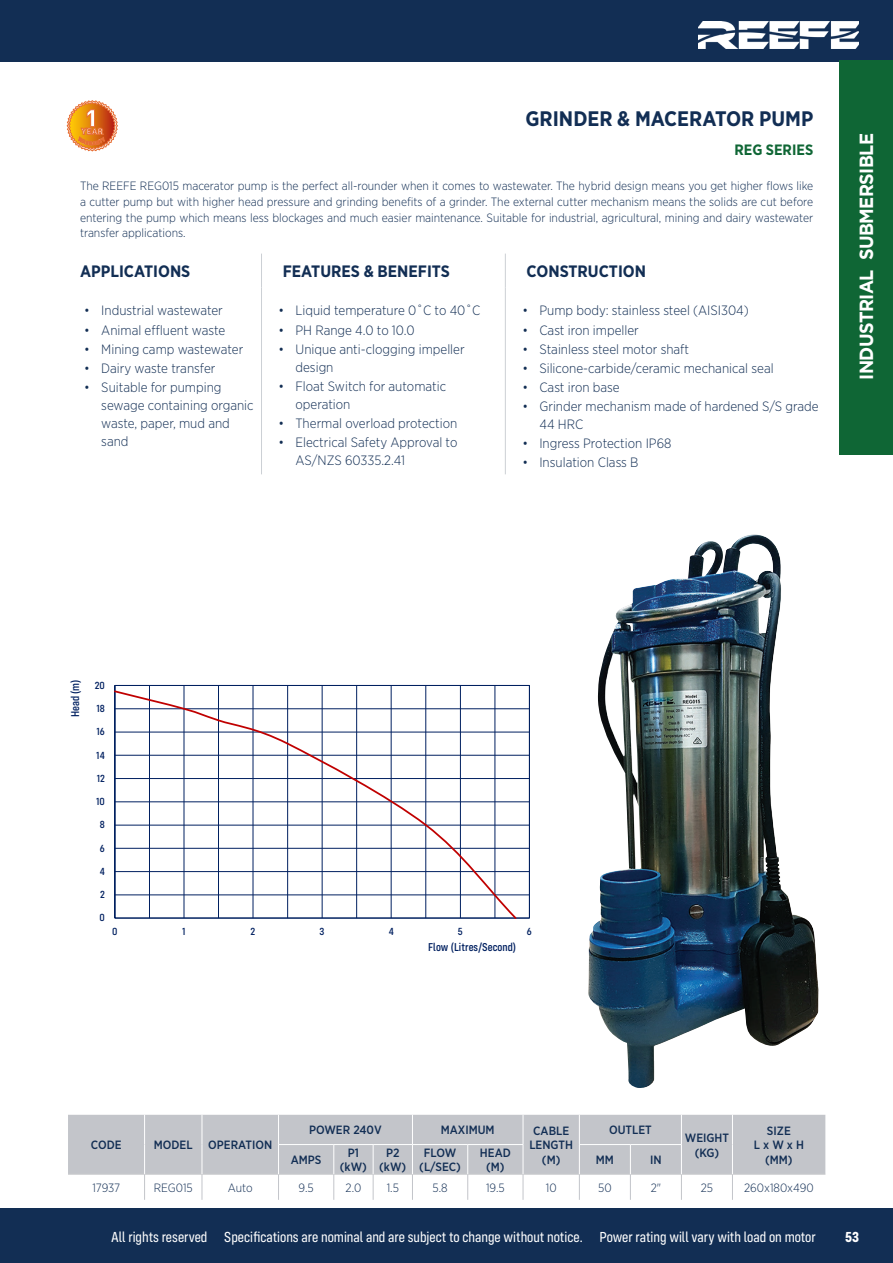
<style>
.page{position:relative;width:893px;height:1263px;background:#fff}
.page>*{position:absolute;margin:0;border:0;box-sizing:border-box;transform-origin:0 0}
.PRODUCT_TITLE{font:700 21px "Gotham Narrow";color:#122e54}
.t1{font:700 19.05px "Gotham";letter-spacing:-.03em;color:#fff;scale:.94 1}
.t2{font:700 16.5px "Gotham Narrow";color:#122e54}
.t3{font:15px "Config Condensed";color:#fff}
.Model_Name_Right_Ind{font:700 15px "Gotham Narrow";color:#0f6635}
.t4{font:700 15px "Config Condensed";color:#fff}
.t5{font:300 13.5px/18px "Gotham Narrow";color:#122e54}
.TOP_PARAGRAPH{font:300 12px/15.8px "Gotham Narrow";color:#122e54;text-align:justify}
.t6{font:500 12px "Gotham Narrow";color:#122e54}
.t7{font:500 11.85px "Config Condensed";letter-spacing:.005em;color:#002060}
.t8{font:500 10.65px "Config Condensed";color:#002060}
</style>
<div class="page">
<div style="left:0;top:0;width:893px;height:62px;background:#122e54"></div>
<div style="left:0;top:1208px;width:893px;height:55px;background:#122e54"></div>
<img style="left:698px;top:21px;width:161px;height:28px">
<div style="left:839px;top:60px;width:54px;height:395px;background:#0f6635"></div>
<hr style="left:261px;top:254px;width:1px;height:34px;background:#ccd0d5">
<hr style="left:505px;top:254px;width:1px;height:34px;background:#ccd0d5">
<hr style="left:261px;top:288px;width:1px;height:186px;background:#ccd0d5">
<hr style="left:505px;top:288px;width:1px;height:186px;background:#ccd0d5">
<img style="left:588px;top:534px;width:231px;height:554px">
<svg style="left:68px;top:1115px;width:757px;height:85px"></svg>
<svg style="left:114px;top:685px;width:416px;height:234px"></svg>
<svg style="left:115px;top:689px;width:403px;height:230px"></svg>
<svg style="left:67px;top:101px;width:50px;height:50px"></svg>
<p class="PRODUCT_TITLE" style="left:525px;top:105px;width:289px">GRINDER &amp; MACERATOR PUMP</p>
<p class="Model_Name_Right_Ind" style="left:734px;top:140px;width:80px">REG SERIES</p>
<p class="TOP_PARAGRAPH" style="left:80px;top:178px;width:735px">The REEFE REG015 macerator pump is the perfect all-rounder when it comes to wastewater. The hybrid design means you get higher flows like a cutter pump but with higher head pressure and grinding benefits of a grinder. The external cutter mechanism means the solids are cut before entering the pump which means less blockages and much easier maintenance. Suitable for industrial, agricultural, mining and dairy wastewater transfer applications.</p>
<p class="t2" style="left:80px;top:261px;width:112px">APPLICATIONS</p>
<p class="t2" style="left:283px;top:261px;width:169px">FEATURES &amp; BENEFITS</p>
<p class="t2" style="left:527px;top:261px;width:121px">CONSTRUCTION</p>
<p class="t5" style="left:84px;top:301px;width:140px">• Industrial wastewater</p>
<p class="t5" style="left:84px;top:320px;width:143px">• Animal effluent waste</p>
<p class="t5" style="left:84px;top:339px;width:161px">• Mining camp wastewater</p>
<p class="t5" style="left:84px;top:359px;width:133px">• Dairy waste transfer</p>
<p class="t5" style="left:101px;top:378px;width:154px;text-indent:-17px">• Suitable for pumping sewage containing organic waste, paper, mud and sand</p>
<p class="t5" style="left:279px;top:301px;width:203px">• Liquid temperature 0˚C to 40˚C</p>
<p class="t5" style="left:279px;top:320px;width:138px">• PH Range 4.0 to 10.0</p>
<p class="t5" style="left:296px;top:339px;width:171px;text-indent:-17px">• Unique anti-clogging impeller design</p>
<p class="t5" style="left:296px;top:377px;width:152px;text-indent:-17px">• Float Switch for automatic operation</p>
<p class="t5" style="left:279px;top:414px;width:180px">• Thermal overload protection</p>
<p class="t5" style="left:296px;top:433px;width:163px;text-indent:-17px">• Electrical Safety Approval to<br>AS/NZS 60335.2.41</p>
<p class="t5" style="left:522px;top:301px;width:228px">• Pump body: stainless steel (AISI304)</p>
<p class="t5" style="left:522px;top:320px;width:118px">• Cast iron impeller</p>
<p class="t5" style="left:522px;top:339px;width:168px">• Stainless steel motor shaft</p>
<p class="t5" style="left:522px;top:359px;width:253px">• Silicone-carbide/ceramic mechanical seal</p>
<p class="t5" style="left:522px;top:378px;width:99px">• Cast iron base</p>
<p class="t5" style="left:539px;top:397px;width:281px;text-indent:-17px">• Grinder mechanism made of hardened S/S grade<br>44 HRC</p>
<p class="t5" style="left:522px;top:434px;width:151px">• Ingress Protection IP68</p>
<p class="t5" style="left:522px;top:453px;width:118px">• Insulation Class B</p>
<h2 class="t1" style="left:855px;top:380px;width:264px;rotate:-90deg">INDUSTRIAL SUBMERSIBLE</h2>
<p class="t7" style="left:68px;top:717px;width:39px;rotate:-90deg">Head (m)</p>
<p class="t8" style="left:95px;top:679px;width:12px">20</p>
<p class="t8" style="left:96px;top:702px;width:10px">18</p>
<p class="t8" style="left:97px;top:726px;width:10px">16</p>
<p class="t8" style="left:96px;top:749px;width:10px">14</p>
<p class="t8" style="left:97px;top:772px;width:10px">12</p>
<p class="t8" style="left:96px;top:795px;width:10px">10</p>
<p class="t8" style="left:100px;top:819px;width:7px">8</p>
<p class="t8" style="left:100px;top:842px;width:6px">6</p>
<p class="t8" style="left:100px;top:865px;width:7px">4</p>
<p class="t8" style="left:100px;top:888px;width:6px">2</p>
<p class="t8" style="left:99px;top:912px;width:7px">0</p>
<p class="t8" style="left:112px;top:926px;width:7px">0</p>
<p class="t8" style="left:182px;top:926px;width:5px">1</p>
<p class="t8" style="left:251px;top:926px;width:6px">2</p>
<p class="t8" style="left:320px;top:926px;width:6px">3</p>
<p class="t8" style="left:389px;top:926px;width:7px">4</p>
<p class="t8" style="left:458px;top:926px;width:6px">5</p>
<p class="t8" style="left:527px;top:926px;width:6px">6</p>
<p class="t7" style="left:428px;top:940px;width:90px">Flow (Litres/Second)</p>
<p class="t6" style="left:91px;top:1137px;width:32px">CODE</p>
<p class="t6" style="left:154px;top:1137px;width:40px">MODEL</p>
<p class="t6" style="left:208px;top:1137px;width:65px">OPERATION</p>
<p class="t6" style="left:309px;top:1123px;width:74px">POWER 240V</p>
<p class="t6" style="left:441px;top:1123px;width:55px">MAXIMUM</p>
<p class="t6" style="left:533px;top:1123px;width:38px">CABLE</p>
<p class="t6" style="left:529px;top:1137px;width:45px">LENGTH</p>
<p class="t6" style="left:542px;top:1152px;width:20px">(M)</p>
<p class="t6" style="left:609px;top:1123px;width:44px">OUTLET</p>
<p class="t6" style="left:767px;top:1123px;width:25px">SIZE</p>
<p class="t6" style="left:754px;top:1137px;width:52px">L x W x H</p>
<p class="t6" style="left:685px;top:1130px;width:46px">WEIGHT</p>
<p class="t6" style="left:695px;top:1145px;width:26px">(KG)</p>
<p class="t6" style="left:424px;top:1145px;width:34px">FLOW</p>
<p class="t6" style="left:419px;top:1159px;width:43px">(L/SEC)</p>
<p class="t6" style="left:386px;top:1145px;width:15px">P2</p>
<p class="t6" style="left:379px;top:1159px;width:29px">(kW)</p>
<p class="t6" style="left:348px;top:1145px;width:13px">P1</p>
<p class="t6" style="left:340px;top:1159px;width:29px">(kW)</p>
<p class="t6" style="left:480px;top:1145px;width:32px">HEAD</p>
<p class="t6" style="left:486px;top:1159px;width:20px">(M)</p>
<p class="t6" style="left:291px;top:1152px;width:32px">AMPS</p>
<p class="t6" style="left:765px;top:1152px;width:29px">(MM)</p>
<p class="t6" style="left:596px;top:1152px;width:20px">MM</p>
<p class="t6" style="left:650px;top:1152px;width:13px">IN</p>
<p class="TOP_PARAGRAPH" style="left:92px;top:1179px;width:29px">17937</p>
<p class="TOP_PARAGRAPH" style="left:154px;top:1179px;width:41px">REG015</p>
<p class="TOP_PARAGRAPH" style="left:228px;top:1179px;width:26px">Auto</p>
<p class="TOP_PARAGRAPH" style="left:299px;top:1179px;width:17px">9.5</p>
<p class="TOP_PARAGRAPH" style="left:346px;top:1179px;width:17px">2.0</p>
<p class="TOP_PARAGRAPH" style="left:387px;top:1179px;width:14px">1.5</p>
<p class="TOP_PARAGRAPH" style="left:432px;top:1179px;width:17px">5.8</p>
<p class="TOP_PARAGRAPH" style="left:486px;top:1179px;width:20px">19.5</p>
<p class="TOP_PARAGRAPH" style="left:546px;top:1179px;width:12px">10</p>
<p class="TOP_PARAGRAPH" style="left:598px;top:1179px;width:15px">50</p>
<p class="TOP_PARAGRAPH" style="left:651px;top:1179px;width:12px">2"</p>
<p class="TOP_PARAGRAPH" style="left:701px;top:1179px;width:14px">25</p>
<p class="TOP_PARAGRAPH" style="left:744px;top:1179px;width:71px">260x180x490</p>
<p class="t3" style="left:111px;top:1228px;width:706px">All rights reserved Specifications are nominal and are subject to change without notice. Power rating will vary with load on motor</p>
<p class="t4" style="left:845px;top:1228px;width:15px">53</p>
</div>
